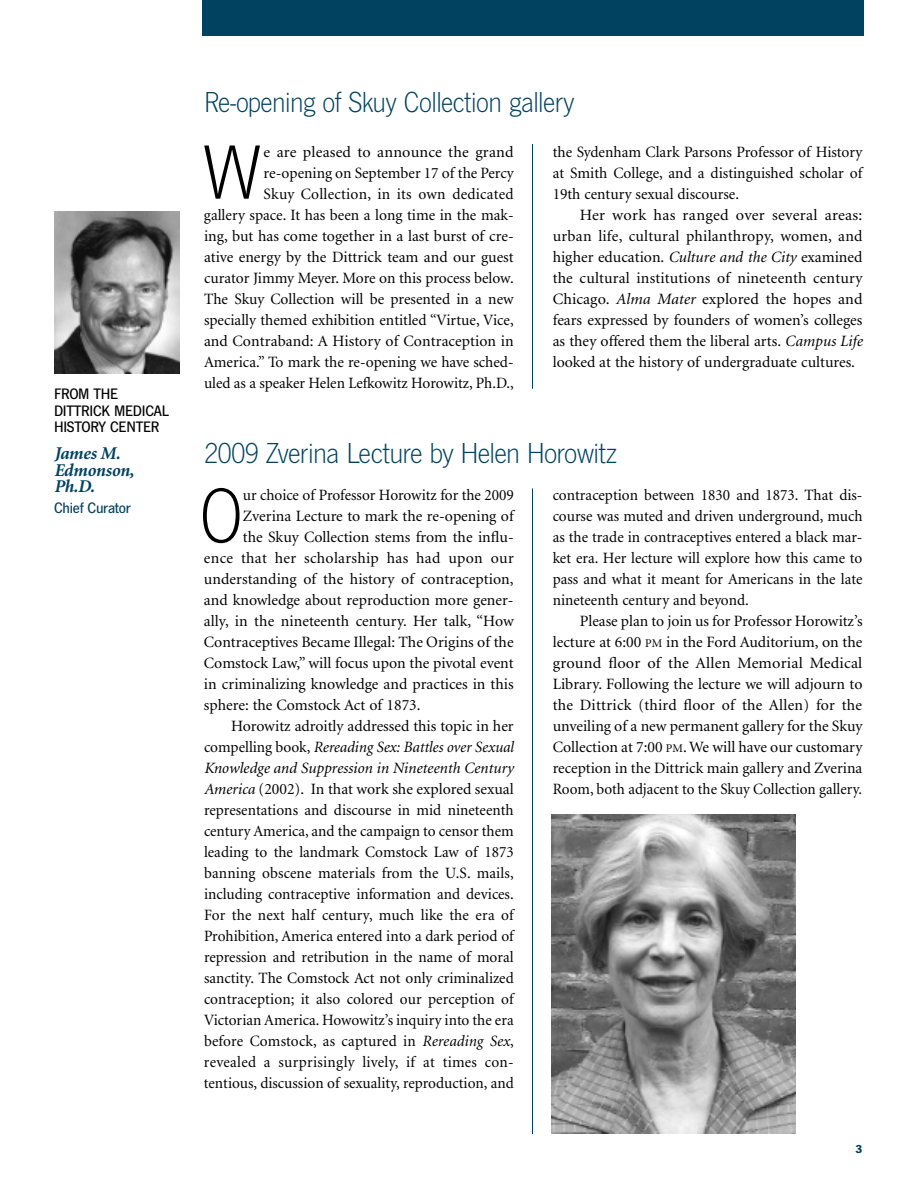
<style>
.page{position:relative;width:918px;height:1188px;background:#fff}
.page>*{position:absolute;margin:0;border:0;box-sizing:border-box;transform-origin:0 0}
.t1{font:79.8px "News Got T Ligh";color:#000;scale:1.06 1}
.t2{font:79.8px "News Got T Ligh";color:#000;scale:.96 1}
.t3{font:30px "News Got T Ligh";letter-spacing:-.02em;color:#00425f}
.t4{font:italic 700 18px/16.5px "Minion";letter-spacing:-.015em;color:#00425f}
.t5{font:15.75px/21px "Minion";color:#000;text-align:justify}
.t6{font:italic 15.75px "Minion";color:#000}
.t7{font:15.75px "Minion";letter-spacing:.02em;color:#000}
.t8{font:500 15.75px/16.5px "News Got T";letter-spacing:-.015em;color:#000}
.t9{font:500 15.75px "News Got T";letter-spacing:-.015em;color:#00425f}
.t10{font:700 12px "News Got T";color:#00425f}
.s1{font-style:italic}
.s2{font-style:normal}
.s3{font-size:11.85px}
</style>
<div class="page">
<div style="left:202px;top:0;width:662px;height:36px;background:#00425f"></div>
<img style="left:54px;top:212px;width:126px;height:162px">
<hr style="left:532px;top:488px;width:1px;height:646px;background:#00425f">
<hr style="left:532px;top:144px;width:1px;height:245px;background:#00425f">
<img style="left:551px;top:814px;width:245px;height:320px">
<p class="t8" style="left:54px;top:387px;width:116px">FROM THE<br>DITTRICK MEDICAL<br>HISTORY CENTER</p>
<p class="t4" style="left:54px;top:447px;width:82px">James M.<br>Edmonson,<br>Ph.D.</p>
<p class="t9" style="left:54px;top:502px;width:78px">Chief Curator</p>
<h2 class="t3" style="left:204px;top:90px;width:372px">Re-opening of Skuy Collection gallery</h2>
<h1 class="t1" style="left:204px;top:142px;width:55px">W</h1>
<p class="t5" style="left:204px;top:142px;width:311px;text-align:right">e are pleased to announce the grand re-opening on September 17 of the Percy<br>Skuy Collection, in its own dedicated<br>gallery space. It has been a long time in the mak&shy;ing, but has come together in a last burst of cre&shy;ative energy by the Dittrick team and our guest curator Jimmy Meyer. More on this process below.<br>The Skuy Collection will be presented in a new specially themed exhibition entitled “Virtue, Vice, and Contraband: A History of Contraception in America.” To mark the re-opening we have sched&shy;uled as a speaker Helen Lefkowitz Horowitz, Ph.D.,</p>
<p class="t5" style="left:553px;top:142px;width:311px">the Sydenham Clark Parsons Professor of History at Smith College, and a distinguished scholar of 19th century sexual discourse.</p>
<p class="t5" style="left:553px;top:205px;width:311px;text-indent:27px">Her work has ranged over several areas: urban life, cultural philanthropy, women, and higher education. <span class="s1">Culture and the City</span> examined the cultural institutions of nineteenth century Chicago. <span class="s1">Alma Mater</span> explored the hopes and fears expressed by founders of women’s colleges as they offered them the liberal arts. <span class="s1">Campus Life </span>looked at the history of undergraduate cultures.</p>
<h2 class="t3" style="left:204px;top:442px;width:414px">2009 Zverina Lecture by Helen Horowitz</h2>
<h1 class="t2" style="left:200px;top:485px;width:46px">O</h1>
<p class="t5" style="left:243px;top:486px;width:272px">ur choice of Professor Horowitz for the 2009</p>
<p class="t5" style="left:243px;top:507px;width:272px">Zverina Lecture to mark the re-opening of</p>
<p class="t5" style="left:243px;top:528px;width:272px">the Skuy Collection stems from the influ-</p>
<p class="t7" style="left:204px;top:552px;width:311px">ence that her scholarship has had upon our</p>
<p class="t5" style="left:204px;top:570px;width:311px">understanding of the history of contraception,</p>
<p class="t5" style="left:204px;top:591px;width:311px">and knowledge about reproduction more gener-</p>
<p class="t5" style="left:204px;top:612px;width:311px">ally, in the nineteenth century. Her talk, “How</p>
<p class="t5" style="left:204px;top:633px;width:311px">Contraceptives Became Illegal: The Origins of the</p>
<p class="t5" style="left:204px;top:654px;width:311px">Comstock Law,” will focus upon the pivotal event</p>
<p class="t5" style="left:204px;top:675px;width:311px">in criminalizing knowledge and practices in this</p>
<p class="t5" style="left:204px;top:696px;width:218px">sphere: the Comstock Act of 1873.</p>
<p class="t5" style="left:231px;top:717px;width:284px">Horowitz adroitly addressed this topic in her</p>
<p class="t6" style="left:204px;top:741px;width:311px"><span class="s2">compelling book,</span> Rereading Sex: Battles over Sexual</p>
<p class="t6" style="left:204px;top:762px;width:311px">Knowledge and Suppression in Nineteenth Century</p>
<p class="t5" style="left:204px;top:780px;width:311px"><span class="s1">America</span> (2002). In that work she explored sexual</p>
<p class="t5" style="left:204px;top:801px;width:311px">representations and discourse in mid nineteenth</p>
<p class="t5" style="left:204px;top:822px;width:311px">century America, and the campaign to censor them</p>
<p class="t5" style="left:204px;top:843px;width:311px">leading to the landmark Comstock Law of 1873</p>
<p class="t5" style="left:204px;top:864px;width:311px">banning obscene materials from the U.S. mails,</p>
<p class="t5" style="left:204px;top:885px;width:311px">including contraceptive information and devices.</p>
<p class="t5" style="left:204px;top:906px;width:311px">For the next half century, much like the era of</p>
<p class="t5" style="left:204px;top:927px;width:311px">Prohibition, America entered into a dark period of</p>
<p class="t5" style="left:204px;top:948px;width:311px">repression and retribution in the name of moral</p>
<p class="t5" style="left:204px;top:969px;width:311px">sanctity. The Comstock Act not only criminalized</p>
<p class="t5" style="left:204px;top:990px;width:311px">contraception; it also colored our perception of</p>
<p class="t5" style="left:204px;top:1011px;width:311px">Victorian America. Howowitz’s inquiry into the era</p>
<p class="t5" style="left:204px;top:1032px;width:311px">before Comstock, as captured in <span class="s1">Rereading Sex</span>,</p>
<p class="t7" style="left:204px;top:1056px;width:311px">revealed a surprisingly lively, if at times con-</p>
<p class="t5" style="left:204px;top:1074px;width:311px">tentious, discussion of sexuality, reproduction, and</p>
<p class="t5" style="left:553px;top:486px;width:311px">contraception between 1830 and 1873. That dis&shy;course was muted and driven underground, much as the trade in contraceptives entered a black mar&shy;ket era. Her lecture will explore how this came to pass and what it meant for Americans in the late nineteenth century and beyond.</p>
<p class="t5" style="left:553px;top:612px;width:311px;text-indent:27px">Please plan to join us for Professor Horowitz’s lecture at 6:00 <span class="s3">PM</span> in the Ford Auditorium, on the ground floor of the Allen Memorial Medical Library. Following the lecture we will adjourn to the Dittrick (third floor of the Allen) for the unveiling of a new permanent gallery for the Skuy Collection at 7:00 <span class="s3">PM</span>. We will have our customary reception in the Dittrick main gallery and Zverina Room, both adjacent to the Skuy Collection gallery.</p>
<p class="t10" style="left:856px;top:1144px;width:8px">3</p>
</div>
